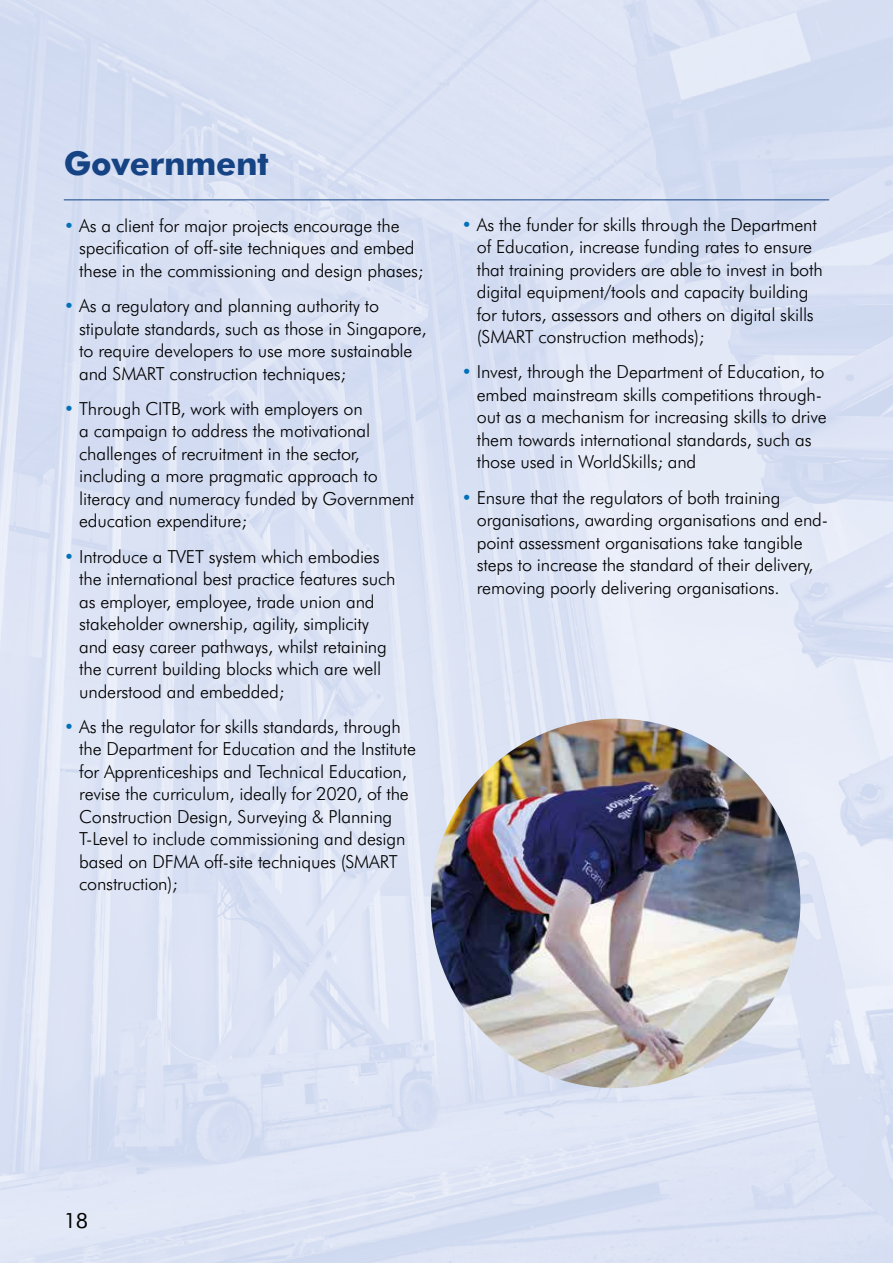
<style>
.page{position:relative;width:893px;height:1263px;background:#fff}
.page>*{position:absolute;margin:0;border:0;box-sizing:border-box;transform-origin:0 0}
.t1{font:700 33px "Futura BT";letter-spacing:-.01em;color:#154384}
.t2{font:21px "Futura BT";color:#000}
.t3{font:300 18px/22.5px "Futura BT";letter-spacing:-.01em;color:#000}
.s1{color:#0071b9}
</style>
<div class="page">
<img style="left:0;top:0;width:893px;height:1263px">
<hr style="left:64px;top:200px;width:765px;height:1px;background:#154384">
<img style="left:431px;top:719px;width:369px;height:369px;border-radius:185px">
<h1 class="t1" style="left:64px;top:143px;width:207px">Government</h1>
<p class="t3" style="left:79px;top:214px;width:346px;text-indent:-15px"><span class="s1">•</span> As a client for major projects encourage the specification of off-site techniques and embed these in the commissioning and design phases;</p>
<p class="t3" style="left:79px;top:294px;width:349px;text-indent:-15px"><span class="s1">•</span> As a regulatory and planning authority to stipulate standards, such as those in Singapore, to require developers to use more sustainable and SMART construction techniques;</p>
<p class="t3" style="left:79px;top:397px;width:337px;text-indent:-15px"><span class="s1">•</span> Through CITB, work with employers on<br>a campaign to address the motivational challenges of recruitment in the sector, including a more pragmatic approach to literacy and numeracy funded by Government education expenditure;</p>
<p class="t3" style="left:79px;top:545px;width:318px;text-indent:-15px"><span class="s1">•</span> Introduce a TVET system which embodies the international best practice features such as employer, employee, trade union and stakeholder ownership, agility, simplicity and easy career pathways, whilst retaining the current building blocks which are well understood and embedded;</p>
<p class="t3" style="left:79px;top:715px;width:338px;text-indent:-15px"><span class="s1">•</span> As the regulator for skills standards, through the Department for Education and the Institute for Apprenticeships and Technical Education, revise the curriculum, ideally for 2020, of the Construction Design, Surveying &amp; Planning T-Level to include commissioning and design based on DFMA off-site techniques (SMART construction);</p>
<p class="t3" style="left:477px;top:213px;width:347px;text-indent:-15px"><span class="s1">•</span> As the funder for skills through the Department of Education, increase funding rates to ensure that training providers are able to invest in both digital equipment/tools and capacity building for tutors, assessors and others on digital skills (SMART construction methods);</p>
<p class="t3" style="left:477px;top:361px;width:351px;text-indent:-15px"><span class="s1">•</span> Invest, through the Department of Education, to embed mainstream skills competitions through&shy;out as a mechanism for increasing skills to drive them towards international standards, such as those used in WorldSkills; and</p>
<p class="t3" style="left:477px;top:486px;width:353px;text-indent:-15px"><span class="s1">•</span> Ensure that the regulators of both training organisations, awarding organisations and end&shy;point assessment organisations take tangible steps to increase the standard of their delivery, removing poorly delivering organisations.</p>
<p class="t2" style="left:64px;top:1208px;width:26px">18</p>
</div>
